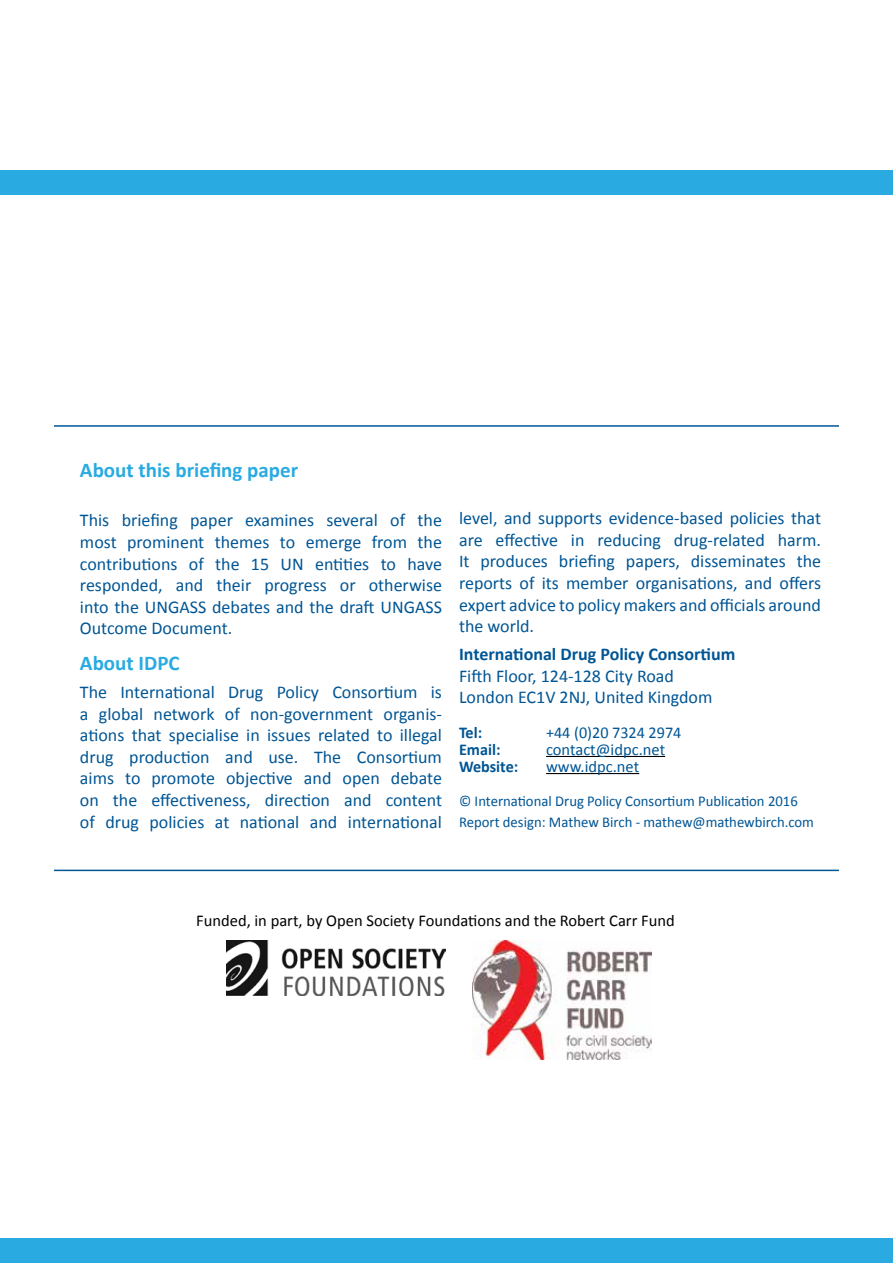
<style>
.page{position:relative;width:893px;height:1263px;background:#fff}
.page>*{position:absolute;margin:0;border:0;box-sizing:border-box;transform-origin:0 0}
.t1{font:700 21px "Calibri";color:#29abe2}
.t2{font:18px/21.6px "Calibri";color:#005594;text-align:justify}
.t3{font:700 18px "Calibri";color:#005594}
.t4{font:16.5px "Calibri";color:#000}
.t5{font:16.5px "Calibri";color:#005594}
.t6{font:700 16.5px "Calibri";color:#005594}
.t7{font:15px/21.3px "Calibri";color:#005594}
</style>
<div class="page">
<div style="left:0;top:1238px;width:893px;height:25px;background:#29abe2"></div>
<hr style="left:546px;top:756px;width:119px;height:1px;background:#000">
<hr style="left:546px;top:773px;width:93px;height:1px;background:#000">
<hr style="left:54px;top:425px;width:785px;height:2px;background:#005594">
<hr style="left:54px;top:870px;width:785px;height:1px;background:#005594">
<div style="left:0;top:170px;width:893px;height:24px;background:#29abe2"></div>
<img style="left:227px;top:940px;width:219px;height:56px">
<img style="left:472px;top:940px;width:179px;height:120px">
<p class="t1" style="left:80px;top:457px;width:220px">About this briefing paper</p>
<p class="t2" style="left:80px;top:510px;width:364px">This briefing paper examines several of the most prominent themes to emerge from the contributions of the 15 UN entities to have responded, and their progress or otherwise into the UNGASS debates and the draft UNGASS Outcome Document.</p>
<p class="t1" style="left:80px;top:650px;width:101px">About IDPC</p>
<p class="t2" style="left:80px;top:681px;width:364px">The International Drug Policy Consortium is a global network of non-government organis&shy;ations that specialise in issues related to illegal drug production and use. The Consortium aims to promote objective and open debate on the effectiveness, direction and content of drug policies at national and international</p>
<p class="t2" style="left:459px;top:507px;width:364px">level, and supports evidence-based policies that are effective in reducing drug-related harm.<br>It produces briefing papers, disseminates the reports of its member organisations, and offers expert advice to policy makers and officials around the world.</p>
<p class="t3" style="left:459px;top:643px;width:278px">International Drug Policy Consortium</p>
<p class="t2" style="left:459px;top:665px;width:255px">Fifth Floor, 124-128 City Road<br>London EC1V 2NJ, United Kingdom</p>
<p class="t6" style="left:459px;top:721px;width:25px">Tel:</p>
<p class="t5" style="left:546px;top:722px;width:137px">+44 (0)20 7324 2974</p>
<p class="t6" style="left:459px;top:738px;width:43px">Email:</p>
<p class="t5" style="left:546px;top:739px;width:121px">contact@idpc.net</p>
<p class="t6" style="left:459px;top:756px;width:61px">Website:</p>
<p class="t5" style="left:546px;top:756px;width:95px">www.idpc.net</p>
<p class="t7" style="left:459px;top:790px;width:356px">© International Drug Policy Consortium Publication 2016<br>Report design: Mathew Birch - mathew@mathewbirch.com</p>
<p class="t4" style="left:196px;top:910px;width:480px">Funded, in part, by Open Society Foundations and the Robert Carr Fund</p>
</div>
